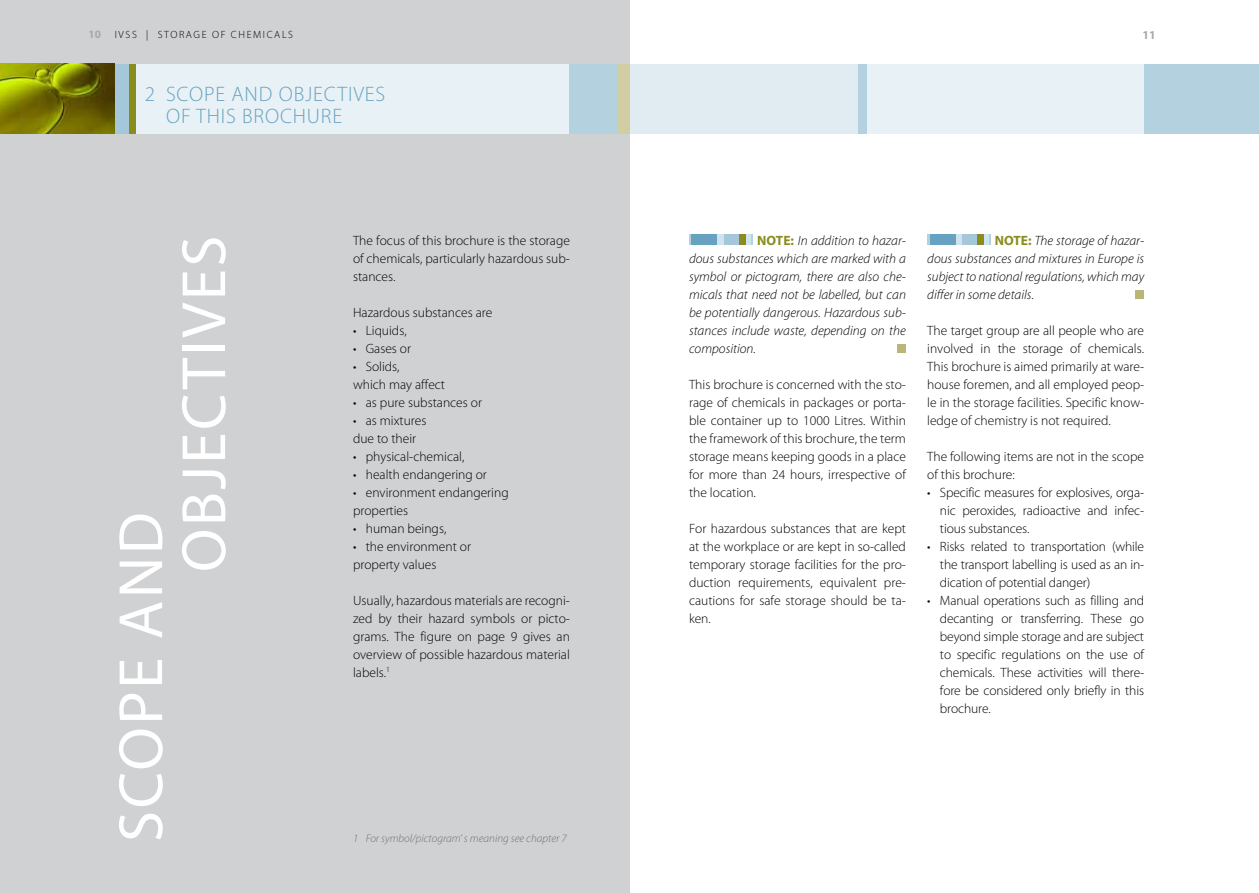
<style>
.page{position:relative;width:1259px;height:893px;background:#fff}
.page>*{position:absolute;margin:0;border:0;box-sizing:border-box;transform-origin:0 0}
.t1{font:63px/63px "Myriad Pro";letter-spacing:.04em;color:#fff}
.t2{font:300 21px/22.5px "Myriad Pro";letter-spacing:.04em;color:#67a2c0}
.t3{font:300 13.5px/18px "Myriad Pro";color:#000;text-align:justify}
.t4{font:italic 300 13.5px/18px "Myriad Pro";color:#000;text-align:justify}
.t5{font:700 12px "Myriad Pro";color:#a7a8aa}
.t6{font:italic 300 11.25px "Myriad Pro";color:#707172}
.t7{font:300 10.5px "Myriad Pro";letter-spacing:.15em;color:#000}
.s1{font-weight:700;font-size:11.25px;color:#a7a8aa}
.s2{font-weight:700;font-style:normal;color:#8a8d1e}
</style>
<div class="page">
<div style="left:0;top:0;width:629px;height:893px;background:#d0d1d2"></div>
<div style="left:0;top:64px;width:1259px;height:69px;background:#b3d1df"></div>
<div style="left:103px;top:64px;width:1041px;height:69px;background:#e8f1f6"></div>
<div style="left:569px;top:64px;width:297px;height:69px;background:#b3d1df"></div>
<div style="left:629px;top:64px;width:228px;height:69px;background:#e1ecf2"></div>
<div style="left:115px;top:64px;width:19px;height:69px;background:#a4c7d9"></div>
<img style="left:0;top:64px;width:115px;height:69px">
<div style="left:130px;top:64px;width:6px;height:69px;background:#8a8d1e"></div>
<div style="left:617px;top:64px;width:12px;height:69px;background:#d1cea3"></div>
<svg style="left:927px;top:234px;width:63px;height:11px"></svg>
<svg style="left:955px;top:234px;width:33px;height:11px"></svg>
<div style="left:962px;top:234px;width:20px;height:11px;background:#a4c7d9"></div>
<div style="left:929px;top:234px;width:26px;height:11px;background:#67a2c0"></div>
<div style="left:977px;top:234px;width:6px;height:11px;background:#8a8d1e"></div>
<div style="left:1135px;top:290px;width:9px;height:9px;background:#bab675"></div>
<svg style="left:689px;top:234px;width:63px;height:11px"></svg>
<div style="left:696px;top:234px;width:54px;height:11px;background:#d1e3ec"></div>
<div style="left:724px;top:234px;width:20px;height:11px;background:#a4c7d9"></div>
<div style="left:691px;top:234px;width:26px;height:11px;background:#67a2c0"></div>
<div style="left:739px;top:234px;width:6px;height:11px;background:#8a8d1e"></div>
<div style="left:897px;top:344px;width:9px;height:9px;background:#bab675"></div>
<p class="t7" style="left:88px;top:28px;width:206px"><span class="s1">10</span> IVSS | STORAGE OF CHEMICALS</p>
<p class="t5" style="left:1142px;top:27px;width:15px">11</p>
<h2 class="t2" style="left:166px;top:82px;width:221px;text-indent:-21px">2 SCOPE AND OBJECTIVES<br>OF THIS BROCHURE</h2>
<p class="t3" style="left:353px;top:231px;width:218px">The focus of this brochure is the storage of chemicals, particularly hazardous sub&shy;stances.</p>
<p class="t3" style="left:353px;top:303px;width:141px">Hazardous substances are</p>
<p class="t3" style="left:353px;top:321px;width:55px">• Liquids,</p>
<p class="t3" style="left:353px;top:339px;width:60px">• Gases or</p>
<p class="t3" style="left:353px;top:357px;width:94px">• Solids,<br>which may affect</p>
<p class="t3" style="left:353px;top:393px;width:130px">• as pure substances or</p>
<p class="t3" style="left:353px;top:411px;width:75px">• as mixtures due to their</p>
<p class="t3" style="left:353px;top:447px;width:113px">• physical-chemical,</p>
<p class="t3" style="left:353px;top:465px;width:135px">• health endangering or</p>
<p class="t3" style="left:353px;top:483px;width:157px">• environment endangering properties</p>
<p class="t3" style="left:353px;top:519px;width:95px">• human beings,</p>
<p class="t3" style="left:353px;top:537px;width:119px">• the environment or property values</p>
<p class="t3" style="left:353px;top:591px;width:218px">Usually, hazardous materials are recogni&shy;zed by their hazard symbols or picto&shy;grams. The figure on page 9 gives an overview of possible hazardous material labels.<sup>1</sup></p>
<h1 class="t1" style="left:108px;top:572px;width:338px;text-indent:-270px;rotate:-90deg">SCOPE AND<br>OBJECTIVES</h1>
<p class="t4" style="left:927px;top:231px;width:218px;text-indent:68px"><span class="s2">NOTE:</span> The storage of hazar&shy;dous substances and mixtures in Europe is subject to national regulations, which may differ in some details.</p>
<p class="t4" style="left:689px;top:231px;width:218px;text-indent:68px"><span class="s2">NOTE:</span> In addition to hazar&shy;dous substances which are marked with a symbol or pictogram, there are also che&shy;micals that need not be labelled, but can be potentially dangerous. Hazardous sub&shy;stances include waste, depending on the composition.</p>
<p class="t3" style="left:689px;top:375px;width:218px">This brochure is concerned with the sto&shy;rage of chemicals in packages or porta&shy;ble container up to 1000 Litres. Within the framework of this brochure, the term storage means keeping goods in a place for more than 24 hours, irrespective of the location.</p>
<p class="t3" style="left:689px;top:519px;width:218px">For hazardous substances that are kept at the workplace or are kept in so-called temporary storage facilities for the pro&shy;duction requirements, equivalent pre&shy;cautions for safe storage should be ta&shy;ken.</p>
<p class="t3" style="left:927px;top:321px;width:218px">The target group are all people who are involved in the storage of chemicals.<br>This brochure is aimed primarily at ware&shy;house foremen, and all employed peop&shy;le in the storage facilities. Specific know&shy;ledge of chemistry is not required.</p>
<p class="t3" style="left:927px;top:447px;width:218px">The following items are not in the scope of this brochure:</p>
<p class="t3" style="left:940px;top:483px;width:206px;text-indent:-13px">• Specific measures for explosives, orga&shy;nic peroxides, radioactive and infec&shy;tious substances.</p>
<p class="t3" style="left:940px;top:537px;width:206px;text-indent:-13px">• Risks related to transportation (while the transport labelling is used as an in&shy;dication of potential danger)</p>
<p class="t3" style="left:940px;top:591px;width:206px;text-indent:-13px">• Manual operations such as filling and decanting or transferring. These go beyond simple storage and are subject to specific regulations on the use of chemicals. These activities will there&shy;fore be considered only briefly in this brochure.</p>
<p class="t6" style="left:353px;top:831px;width:215px">1 For symbol/pictogram’ s meaning see chapter 7</p>
</div>
